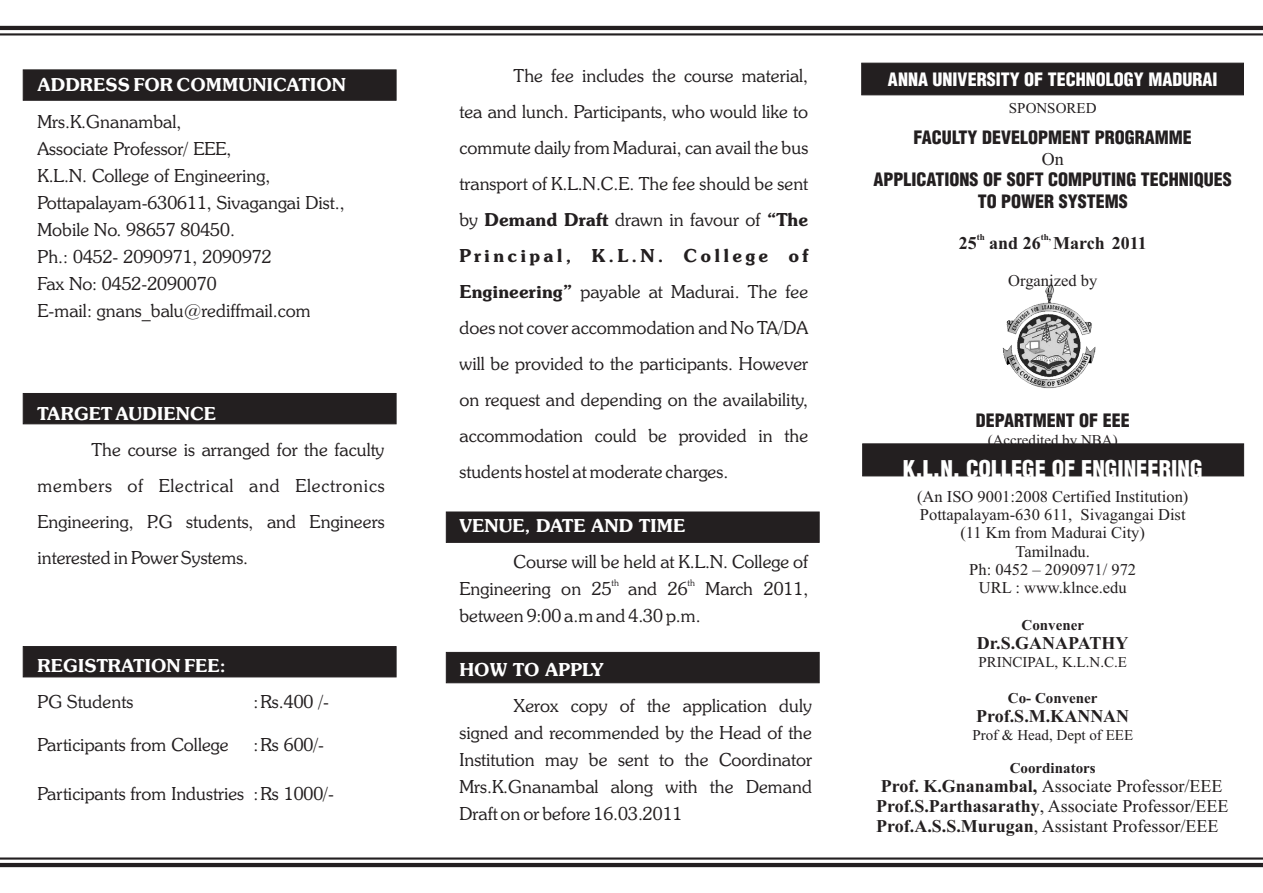
<style>
.page{position:relative;width:1263px;height:893px;background:#fff}
.page>*{position:absolute;margin:0;border:0;box-sizing:border-box;transform-origin:0 0}
.t1{font:22.5px "Switzerland Cond Black";color:#fff}
.t2{font:300 18px/36px "Souvenir IT Cby BT";color:#231f20;text-align:justify}
.t3{font:18px/20px "Times New Roman";color:#231f20}
.t4{font:18px/22px "Switzerland Cond Black";color:#231f20;text-align:center}
.t5{font:600 18px "Souvenir IT Cby BT";color:#fff}
.t6{font:700 18px "Times New Roman";color:#231f20}
.t7{font:18px "Switzerland Cond Black";color:#fff}
.t8{font:16.5px/18.3px "Times New Roman";color:#231f20;text-align:center}
.t9{font:15px "Times New Roman";color:#231f20}
.t10{font:700 15px "Times New Roman";color:#231f20}
.t11{font:700 9px "Times New Roman";color:#231f20}
.t12{font:300 9px "Souvenir IT Cby BT";color:#231f20}
.s1{font-weight:600}
.s2{font-weight:700}
</style>
<div class="page">
<div style="left:862px;top:443px;width:382px;height:33px;background:#231f20"></div>
<div style="left:861px;top:63px;width:383px;height:32px;background:#231f20"></div>
<div style="left:23px;top:393px;width:373px;height:31px;background:#231f20"></div>
<div style="left:446px;top:512px;width:373px;height:31px;background:#231f20"></div>
<div style="left:446px;top:652px;width:373px;height:31px;background:#231f20"></div>
<div style="left:23px;top:646px;width:373px;height:31px;background:#231f20"></div>
<img style="left:1002px;top:283px;width:94px;height:106px">
<hr style="left:0;top:26px;width:1263px;height:4px;background:#231f20">
<hr style="left:0;top:33px;width:1263px;height:3px;background:#231f20">
<hr style="left:0;top:863px;width:1263px;height:4px;background:#231f20">
<hr style="left:0;top:857px;width:1263px;height:3px;background:#231f20">
<div style="left:23px;top:70px;width:373px;height:31px;background:#231f20"></div>
<p class="t5" style="left:37px;top:77px;width:310px">ADDRESS FOR COMMUNICATION</p>
<p class="t2" style="left:37px;top:110px;width:309px;line-height:27px;text-align:left">Mrs.K.Gnanambal,<br>Associate Professor/ EEE,<br>K.L.N. College of Engineering,<br>Pottapalayam-630611, Sivagangai Dist.,<br>Mobile No. 98657 80450.<br>Ph.: 0452- 2090971, 2090972<br>Fax No: 0452-2090070<br>E-mail: gnans_balu@rediffmail.com</p>
<p class="t5" style="left:37px;top:406px;width:180px">TARGET AUDIENCE</p>
<p class="t2" style="left:37px;top:433px;width:349px;text-indent:54px">The course is arranged for the faculty members of Electrical and Electronics Engineering, P.G students, and Engineers interested in Power Systems.</p>
<p class="t5" style="left:37px;top:658px;width:190px">REGISTRATION FEE:</p>
<p class="t2" style="left:37px;top:685px;width:97px">PG Students</p>
<p class="t2" style="left:253px;top:685px;width:77px">:Rs.400 /-</p>
<p class="t2" style="left:37px;top:728px;width:193px">Participants from College</p>
<p class="t2" style="left:253px;top:728px;width:72px">:Rs 600/-</p>
<p class="t2" style="left:37px;top:777px;width:298px">Participants from Industries :Rs 1000/-</p>
<p class="t2" style="left:459px;top:59px;width:350px;text-indent:54px">The fee includes the course material, tea and lunch. Participants, who would like to commute daily from Madurai, can avail the bus transport of K.L.N.C.E. The fee should be sent by <span class="s1">Demand Draft</span> drawn in favour of <span class="s1">“The Principal, K.L.N. College of Engineering”</span> payable at Madurai. The fee does not cover accommodation and No TA/DA will be provided to the participants. However on request and depending on the availability, accommodation could be provided in the students hostel at moderate charges.</p>
<p class="t5" style="left:459px;top:518px;width:227px">VENUE, DATE AND TIME</p>
<p class="t2" style="left:513px;top:545px;width:296px">Course will be held at K.L.N. College of</p>
<p class="t12" style="left:612px;top:579px;width:9px">th</p>
<p class="t12" style="left:688px;top:579px;width:9px">th</p>
<p class="t2" style="left:459px;top:577px;width:350px;line-height:27px">Engineering on 25 and 26 March 2011, between 9:00 a.m and 4.30 p.m.</p>
<p class="t5" style="left:459px;top:662px;width:146px">HOW TO APPLY</p>
<p class="t2" style="left:459px;top:694px;width:354px;line-height:27px;text-indent:54px">Xerox copy of the application duly signed and recommended by the Head of the Institution may be sent to the Coordinator Mrs.K.Gnanambal along with the Demand Draft on or before 16.03.2011</p>
<p class="t7" style="left:888px;top:69px;width:331px">ANNA UNIVERSITY OF TECHNOLOGY MADURAI</p>
<p class="t9" style="left:1009px;top:102px;width:89px">SPONSORED</p>
<p class="t4" style="left:913px;top:129px;width:280px">FACULTY DEVELOPMENT PROGRAMME</p>
<p class="t3" style="left:1042px;top:150px;width:23px">On</p>
<p class="t4" style="left:873px;top:171px;width:360px">APPLICATIONS OF SOFT COMPUTING TECHNIQUES<br>TO POWER SYSTEMS</p>
<p class="t11" style="left:977px;top:234px;width:10px">th</p>
<p class="t11" style="left:1041px;top:234px;width:12px">th,</p>
<p class="t6" style="left:959px;top:237px;width:84px">25 and 26</p>
<p class="t6" style="left:1053px;top:237px;width:95px">March 2011</p>
<p class="t8" style="left:1008px;top:273px;width:91px">Organized by</p>
<p class="t4" style="left:976px;top:412px;width:156px">DEPARTMENT OF EEE</p>
<p class="t9" style="left:988px;top:434px;width:131px">(Accredited by NBA)</p>
<p class="t1" style="left:903px;top:454px;width:301px">K.L.N. COLLEGE OF ENGINEERING</p>
<p class="t8" style="left:917px;top:489px;width:273px">(An ISO 9001:2008 Certified Institution)<br>Pottapalayam-630 611, Sivagangai Dist (11 Km from Madurai City)<br>Tamilnadu.<br>Ph: 0452 – 2090971/ 972<br>URL : www.klnce.edu</p>
<p class="t10" style="left:1021px;top:620px;width:64px">Convener</p>
<p class="t6" style="left:977px;top:637px;width:153px">Dr.S.GANAPATHY</p>
<p class="t9" style="left:978px;top:656px;width:150px">PRINCIPAL, K.L.N.C.E</p>
<p class="t10" style="left:1008px;top:693px;width:91px">Co- Convener</p>
<p class="t6" style="left:976px;top:710px;width:155px">Prof.S.M.KANNAN</p>
<p class="t9" style="left:972px;top:729px;width:162px">Prof &amp; Head, Dept of EEE</p>
<p class="t10" style="left:1010px;top:763px;width:87px">Coordinators</p>
<p class="t3" style="left:876px;top:778px;width:354px"><span class="s2">Prof. K.Gnanambal,</span> Associate Professor/EEE<br><span class="s2">Prof.S.Parthasarathy</span>, Associate Professor/EEE<br><span class="s2">Prof.A.S.S.Murugan</span>, Assistant Professor/EEE</p>
</div>
